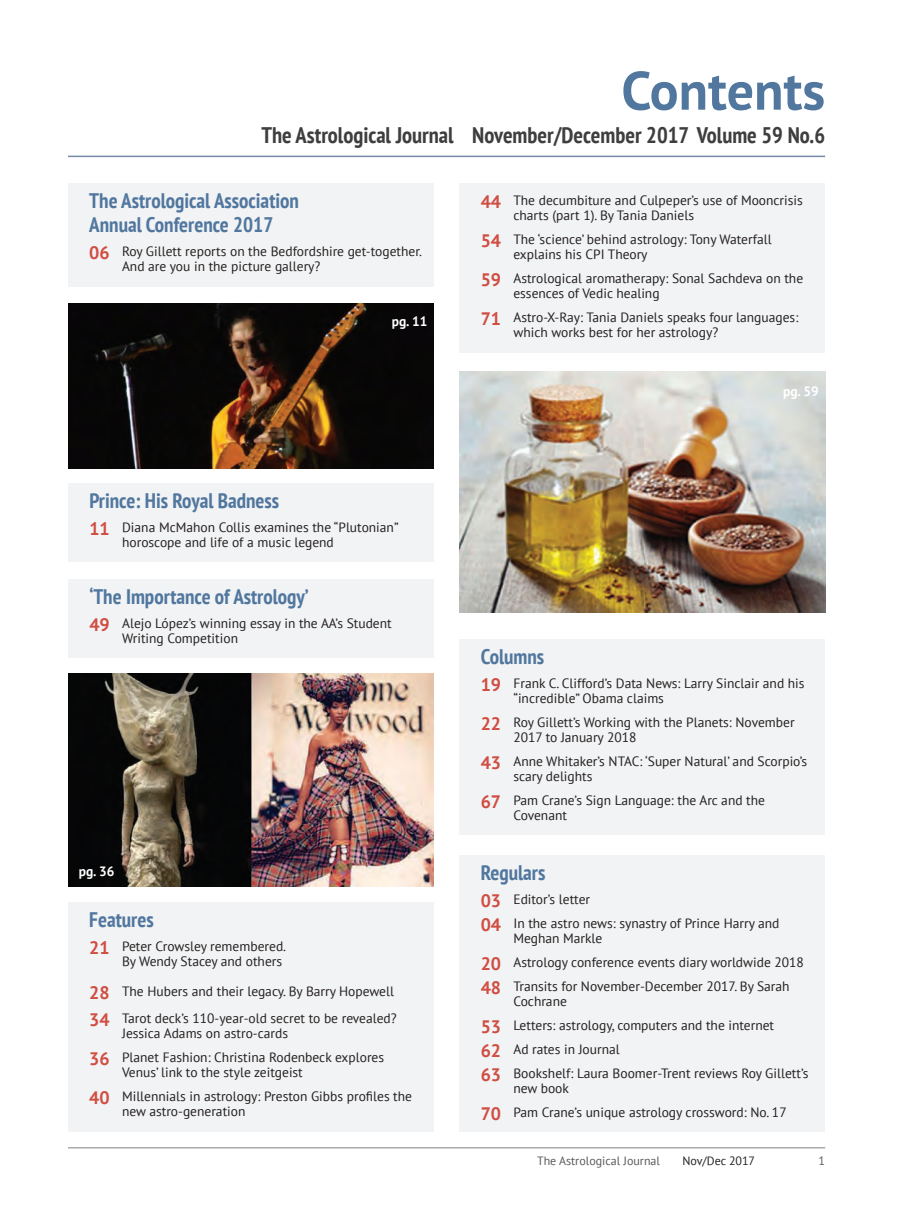
<style>
.page{position:relative;width:906px;height:1217px;background:#fff}
.page>*{position:absolute;margin:0;border:0;box-sizing:border-box;transform-origin:0 0}
.t1{font:700 54px "PT Sans";color:#51779f}
.t2{font:700 condensed 22.5px "PT Sans";color:#3e3e3f}
.t3{font:700 condensed 21px/24px "PT Sans";color:#51779f}
.t4{font:13.5px/15px "PT Sans";color:#231f20}
.t5{font:700 13.5px "PT Sans";color:#fff}
.t6{font:12px "PT Sans";color:#57585a}
.t7{font:12px "PT Sans";color:#231f20}
.s1{font-weight:700;font-size:18px;color:#d04d42}
</style>
<div class="page">
<hr style="left:68px;top:1147px;width:757px;height:1px;background:#808285">
<hr style="left:68px;top:156px;width:757px;height:1px;background:#748baa">
<div style="left:68px;top:901px;width:366px;height:230px;background:#f2f3f4"></div>
<div style="left:68px;top:183px;width:366px;height:103px;background:#f2f3f4"></div>
<div style="left:68px;top:483px;width:366px;height:78px;background:#f2f3f4"></div>
<div style="left:68px;top:579px;width:366px;height:78px;background:#f2f3f4"></div>
<div style="left:459px;top:855px;width:366px;height:276px;background:#f2f3f4"></div>
<div style="left:459px;top:638px;width:366px;height:196px;background:#f2f3f4"></div>
<div style="left:459px;top:183px;width:366px;height:170px;background:#f2f3f4"></div>
<img style="left:459px;top:371px;width:366px;height:241px">
<img style="left:68px;top:303px;width:366px;height:165px">
<img style="left:68px;top:673px;width:366px;height:212px">
<h1 class="t1" style="left:621px;top:55px;width:205px">Contents</h1>
<h2 class="t2" style="left:261px;top:120px;width:565px">The Astrological Journal November/December 2017 Volume 59 No.6</h2>
<h3 class="t3" style="left:89px;top:188px;width:211px">The Astrological Association<br>Annual Conference 2017</h3>
<p class="t4" style="left:122px;top:243px;width:301px;text-indent:-33px"><span class="s1">06</span> Roy Gillett reports on the Bedfordshire get-together.<br>And are you in the picture gallery?</p>
<p class="t5" style="left:392px;top:312px;width:37px">pg. 11</p>
<h3 class="t3" style="left:89px;top:488px;width:191px">Prince: His Royal Badness</h3>
<p class="t4" style="left:122px;top:519px;width:278px;text-indent:-33px"><span class="s1">11</span> Diana McMahon Collis examines the “Plutonian” horoscope and life of a music legend</p>
<h3 class="t3" style="left:89px;top:584px;width:221px">‘The Importance of Astrology’</h3>
<p class="t4" style="left:122px;top:615px;width:271px;text-indent:-33px"><span class="s1">49</span> Alejo López’s winning essay in the AA’s Student<br>Writing Competition</p>
<p class="t5" style="left:79px;top:862px;width:37px">pg. 36</p>
<h3 class="t3" style="left:89px;top:906px;width:66px">Features</h3>
<p class="t4" style="left:89px;top:938px;width:198px;text-align:right"><span class="s1">21</span> Peter Crowsley remembered.<br>By Wendy Stacey and others</p>
<p class="t4" style="left:89px;top:977px;width:309px;line-height:27px"><span class="s1">28</span> The Hubers and their legacy. By Barry Hopewell<br><span class="s1">34</span> Tarot deck’s 110-year-old secret to be revealed?</p>
<p class="t4" style="left:89px;top:1020px;width:296px;line-height:24px;text-indent:33px">Jessica Adams on astro-cards<br><span class="s1">36</span> Planet Fashion: Christina Rodenbeck explores</p>
<p class="t4" style="left:89px;top:1059px;width:324px;line-height:24px;text-indent:33px">Venus’ link to the style zeitgeist<br><span class="s1">40</span> Millennials in astrology: Preston Gibbs profiles the</p>
<p class="t4" style="left:122px;top:1103px;width:125px">new astro-generation</p>
<p class="t4" style="left:513px;top:193px;width:291px;text-indent:-33px"><span class="s1">44</span> The decumbiture and Culpeper’s use of Mooncrisis charts (part 1). By Tania Daniels</p>
<p class="t4" style="left:513px;top:232px;width:260px;text-indent:-33px"><span class="s1">54</span> The ‘science’ behind astrology: Tony Waterfall explains his CPI Theory</p>
<p class="t4" style="left:513px;top:271px;width:291px;text-indent:-33px"><span class="s1">59</span> Astrological aromatherapy: Sonal Sachdeva on the essences of Vedic healing</p>
<p class="t4" style="left:513px;top:310px;width:286px;text-indent:-33px"><span class="s1">71</span> Astro-X-Ray: Tania Daniels speaks four languages: which works best for her astrology?</p>
<p class="t5" style="left:783px;top:382px;width:37px">pg. 59</p>
<h3 class="t3" style="left:481px;top:643px;width:65px">Columns</h3>
<p class="t4" style="left:513px;top:675px;width:293px;text-indent:-33px"><span class="s1">19</span> Frank C. Clifford’s Data News: Larry Sinclair and his “incredible” Obama claims</p>
<p class="t4" style="left:513px;top:714px;width:283px;text-indent:-33px"><span class="s1">22</span> Roy Gillett’s Working with the Planets: November<br>2017 to January 2018</p>
<p class="t4" style="left:513px;top:753px;width:295px;text-indent:-33px"><span class="s1">43</span> Anne Whitaker’s NTAC: ‘Super Natural’ and Scorpio’s scary delights</p>
<p class="t4" style="left:513px;top:792px;width:253px;text-indent:-33px"><span class="s1">67</span> Pam Crane’s Sign Language: the Arc and the<br>Covenant</p>
<h3 class="t3" style="left:481px;top:860px;width:66px">Regulars</h3>
<p class="t4" style="left:481px;top:886px;width:300px;line-height:24px"><span class="s1">03</span> Editor’s letter<br><span class="s1">04</span> In the astro news: synastry of Prince Harry and</p>
<p class="t4" style="left:481px;top:925px;width:325px;line-height:24px;text-indent:33px">Meghan Markle<br><span class="s1">20</span> Astrology conference events diary worldwide 2018<br><span class="s1">48</span> Transits for November-December 2017. By Sarah</p>
<p class="t4" style="left:481px;top:988px;width:329px;line-height:24px;text-indent:33px">Cochrane<br><span class="s1">53</span> Letters: astrology, computers and the internet<br><span class="s1">62</span> Ad rates in Journal<br><span class="s1">63</span> Bookshelf: Laura Boomer-Trent reviews Roy Gillett’s</p>
<p class="t4" style="left:481px;top:1075px;width:307px;line-height:24px;text-indent:33px">new book<br><span class="s1">70</span> Pam Crane’s unique astrology crossword: No. 17</p>
<p class="t6" style="left:537px;top:1152px;width:124px">The Astrological Journal</p>
<p class="t7" style="left:682px;top:1152px;width:74px">Nov/Dec 2017</p>
<p class="t6" style="left:818px;top:1152px;width:8px">1</p>
</div>
